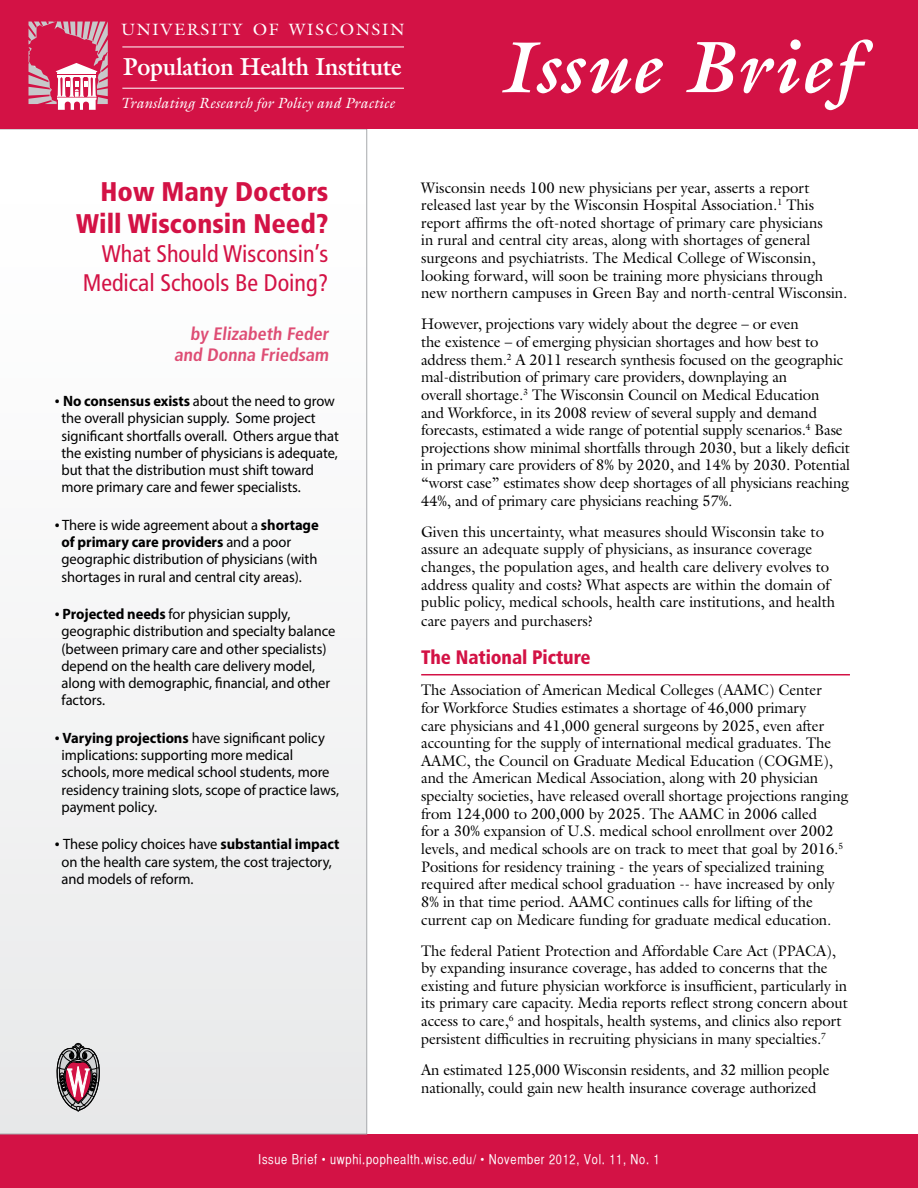
<style>
.page{position:relative;width:918px;height:1188px;background:#fff}
.page>*{position:absolute;margin:0;border:0;box-sizing:border-box;transform-origin:0 0}
.t1{font:italic 700 73.5px "Galliard";letter-spacing:.03em;color:#fff}
.t2{font:900 condensed 27px/32.4px "Frutiger";color:#d31245;text-align:right}
.t3{font:700 24.75px "Galliard";letter-spacing:-.01em;color:#fff;scale:.9 1}
.t4{font:condensed 24px/28.8px "Frutiger";color:#d31245;text-align:right}
.t5{font:900 condensed 19.5px "Frutiger";letter-spacing:-.005em;color:#d31245}
.t6{font:700 condensed 18px/21px "Frutiger";color:#de4d74;text-align:right}
.t7{font:16.5px "Galliard";letter-spacing:.08em;color:#fff;scale:1.05 1}
.t8{font:15.3px/17.5px "Galliard";letter-spacing:-.005em;color:#000}
.t9{font:15px/17.2px "Myriad Pro";letter-spacing:-.005em;color:#000}
.t10{font:italic 14.85px "Galliard";color:#fff}
.t11{font:13.5px "Helvetica CY Plain";letter-spacing:.05em;color:#fff}
.s1{font-size:18px}
.s2{font-weight:700}
</style>
<div class="page">
<div style="left:0;top:1134px;width:918px;height:54px;background:#d31245"></div>
<svg style="left:0;top:129px;width:367px;height:1005px"></svg>
<div style="left:0;top:0;width:918px;height:129px;background:#d31245"></div>
<svg style="left:28px;top:21px;width:80px;height:89px"></svg>
<hr style="left:122px;top:47px;width:282px;height:1px;background:#fff">
<hr style="left:122px;top:88px;width:282px;height:1px;background:#fff">
<hr style="left:421px;top:674px;width:429px;height:1px;background:#d31245">
<svg style="left:55px;top:1043px;width:47px;height:69px;background:#a2878f"></svg>
<p class="t7" style="left:121px;top:19px;width:272px">UNIVERSITY OF WISCONSIN</p>
<h3 class="t3" style="left:123px;top:50px;width:311px">Population Health Institute</h3>
<p class="t10" style="left:121px;top:94px;width:276px">Translating Research for Policy and Practice</p>
<h1 class="t1" style="left:499px;top:22px;width:360px">Issue Brief</h1>
<h2 class="t2" style="left:76px;top:175px;width:254px">How Many Doctors<br>Will Wisconsin Need?</h2>
<h3 class="t4" style="left:83px;top:239px;width:247px">What Should Wisconsin’s<br>Medical Schools Be Doing?</h3>
<p class="t6" style="left:174px;top:324px;width:159px">by Elizabeth Feder and Donna Friedsam</p>
<p class="t9" style="left:61px;top:392px;width:279px;text-indent:-7px"><span class="s1">•</span> <span class="s2">No consensus exists</span> about the need to grow the overall physician supply. Some project significant shortfalls overall. Others argue that the existing number of physicians is adequate, but that the distribution must shift toward more primary care and fewer specialists.</p>
<p class="t9" style="left:62px;top:516px;width:259px;text-indent:-7px"><span class="s1">•</span> There is wide agreement about a <span class="s2">shortage of primary care providers</span> and a poor geographic distribution of physicians (with shortages in rural and central city areas).</p>
<p class="t9" style="left:62px;top:605px;width:275px;text-indent:-7px"><span class="s1">•</span> <span class="s2">Projected needs</span> for physician supply, geographic distribution and specialty balance (between primary care and other specialists) depend on the health care delivery model, along with demographic, financial, and other factors.</p>
<p class="t9" style="left:62px;top:729px;width:279px;text-indent:-7px"><span class="s1">•</span> <span class="s2">Varying projections</span> have significant policy implications: supporting more medical schools, more medical school students, more residency training slots, scope of practice laws, payment policy.</p>
<p class="t9" style="left:61px;top:836px;width:280px;text-indent:-7px"><span class="s1">•</span> These policy choices have <span class="s2">substantial impact </span>on the health care system, the cost trajectory, and models of reform.</p>
<p class="t8" style="left:421px;top:178px;width:428px">Wisconsin needs 100 new physicians per year, asserts a report released last year by the Wisconsin Hospital Association.<sup>1</sup> This report affirms the oft-noted shortage of primary care physicians<br>in rural and central city areas, along with shortages of general surgeons and psychiatrists. The Medical College of Wisconsin, looking forward, will soon be training more physicians through new northern campuses in Green Bay and north-central Wisconsin.</p>
<p class="t8" style="left:421px;top:315px;width:430px">However, projections vary widely about the degree – or even<br>the existence – of emerging physician shortages and how best to address them.<sup>2</sup> A 2011 research synthesis focused on the geographic mal-distribution of primary care providers, downplaying an<br>overall shortage.<sup>3</sup> The Wisconsin Council on Medical Education<br>and Workforce, in its 2008 review of several supply and demand forecasts, estimated a wide range of potential supply scenarios.<sup>4</sup> Base projections show minimal shortfalls through 2030, but a likely deficit in primary care providers of 8% by 2020, and 14% by 2030. Potential “worst case” estimates show deep shortages of all physicians reaching 44%, and of primary care physicians reaching 57%.</p>
<p class="t8" style="left:421px;top:522px;width:416px">Given this uncertainty, what measures should Wisconsin take to assure an adequate supply of physicians, as insurance coverage changes, the population ages, and health care delivery evolves to address quality and costs? What aspects are within the domain of public policy, medical schools, health care institutions, and health care payers and purchasers?</p>
<p class="t5" style="left:421px;top:646px;width:171px">The National Picture</p>
<p class="t8" style="left:421px;top:681px;width:429px">The Association of American Medical Colleges (AAMC) Center<br>for Workforce Studies estimates a shortage of 46,000 primary<br>care physicians and 41,000 general surgeons by 2025, even after accounting for the supply of international medical graduates. The AAMC, the Council on Graduate Medical Education (COGME), and the American Medical Association, along with 20 physician specialty societies, have released overall shortage projections ranging from 124,000 to 200,000 by 2025. The AAMC in 2006 called<br>for a 30% expansion of U.S. medical school enrollment over 2002 levels, and medical schools are on track to meet that goal by 2016.<sup>5<br></sup>Positions for residency training - the years of specialized training required after medical school graduation -- have increased by only 8% in that time period. AAMC continues calls for lifting of the current cap on Medicare funding for graduate medical education.</p>
<p class="t8" style="left:421px;top:941px;width:428px">The federal Patient Protection and Affordable Care Act (PPACA), by expanding insurance coverage, has added to concerns that the existing and future physician workforce is insufficient, particularly in its primary care capacity. Media reports reflect strong concern about access to care,<sup>6</sup> and hospitals, health systems, and clinics also report persistent difficulties in recruiting physicians in many specialties.<sup>7</sup></p>
<p class="t8" style="left:421px;top:1061px;width:410px">An estimated 125,000 Wisconsin residents, and 32 million people nationally, could gain new health insurance coverage authorized</p>
<p class="t11" style="left:258px;top:1152px;width:403px">Issue Brief • uwphi.pophealth.wisc.edu/ • November 2012, Vol. 11, No. 1</p>
</div>
